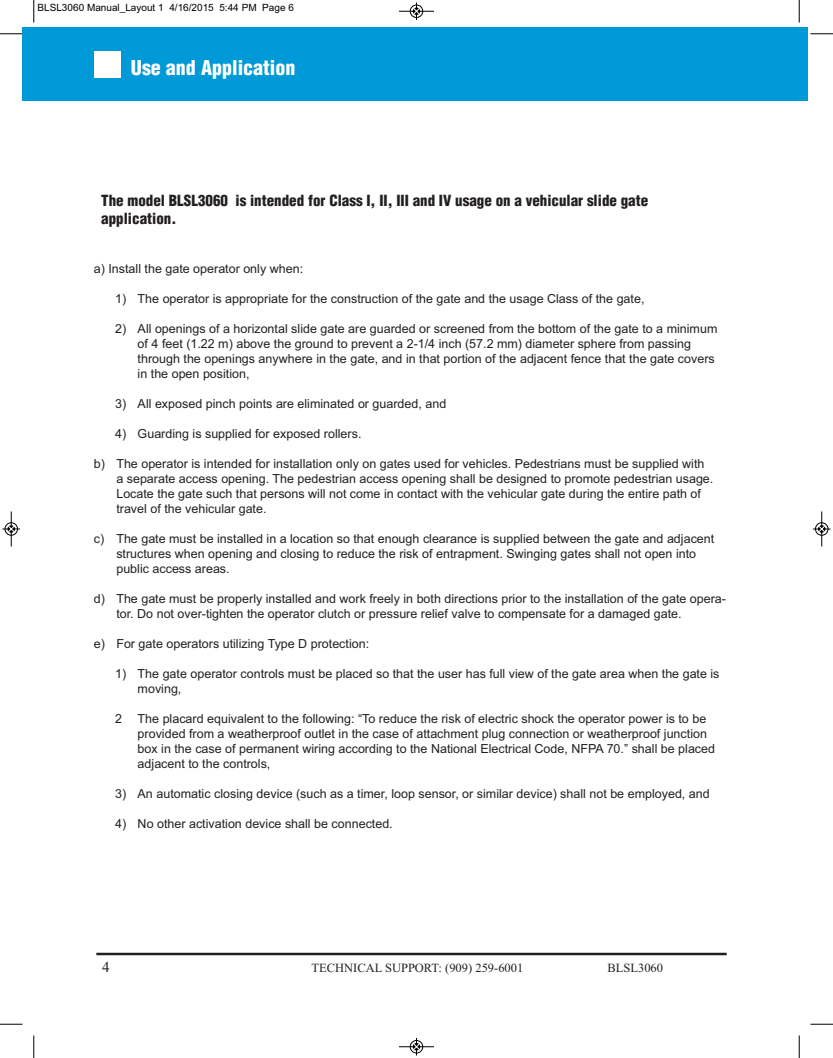
<style>
.page{position:relative;width:833px;height:1058px;background:#fff}
.page>*{position:absolute;margin:0;border:0;box-sizing:border-box;transform-origin:0 0}
.t1{font:900 condensed 20px "Helvetica LT Std";color:#fff}
.t2{font:900 condensed 15px/18px "Helvetica LT Std";color:#231f20}
.t3{font:15px "Times New Roman";color:#231f20}
.t4{font:12.5px/15px "Arial";color:#231f20}
.t5{font:12.5px "Times New Roman";color:#231f20}
.t6{font:10px "Arial";color:#000}
</style>
<div class="page">
<div style="left:22px;top:27px;width:785px;height:74px;background:#0099d8"></div>
<hr style="left:96px;top:952px;width:630px;height:3px;background:#231f20">
<div style="left:94px;top:51px;width:27px;height:26px;background:#fff"></div>
<svg style="left:33px;top:0;width:2px;height:22px"></svg>
<svg style="left:0;top:33px;width:22px;height:2px"></svg>
<svg style="left:798px;top:0;width:2px;height:22px"></svg>
<svg style="left:810px;top:33px;width:22px;height:2px"></svg>
<svg style="left:33px;top:1035px;width:2px;height:23px"></svg>
<svg style="left:0;top:1023px;width:22px;height:2px"></svg>
<svg style="left:798px;top:1035px;width:2px;height:23px"></svg>
<svg style="left:810px;top:1023px;width:22px;height:2px"></svg>
<hr style="left:399px;top:11px;width:35px;height:1px;background:#000">
<div style="left:410px;top:5px;width:13px;height:13px;border:1px solid #000;border-radius:50%"></div>
<svg style="left:413px;top:2px;width:6px;height:18px"></svg>
<hr style="left:399px;top:1046px;width:35px;height:1px;background:#000">
<div style="left:410px;top:1040px;width:13px;height:13px;border:1px solid #000;border-radius:50%"></div>
<svg style="left:413px;top:1038px;width:6px;height:17px"></svg>
<hr style="left:11px;top:511px;width:1px;height:35px;background:#000">
<div style="left:5px;top:522px;width:13px;height:13px;border:1px solid #000;border-radius:50%"></div>
<svg style="left:2px;top:526px;width:18px;height:6px"></svg>
<hr style="left:821px;top:511px;width:1px;height:35px;background:#000">
<div style="left:815px;top:522px;width:13px;height:13px;border:1px solid #000;border-radius:50%"></div>
<svg style="left:813px;top:526px;width:17px;height:6px"></svg>
<p class="t6" style="left:38px;top:2px;width:258px">BLSL3060 Manual_Layout 1 4/16/2015 5:44 PM Page 6</p>
<h1 class="t1" style="left:131px;top:59px;width:166px">Use and Application</h1>
<p class="t2" style="left:101px;top:193px;width:548px">The model BLSL3060 is intended for Class I, II, III and IV usage on a vehicular slide gate application.</p>
<p class="t4" style="left:94px;top:261px;width:211px">a) Install the gate operator only when:</p>
<p class="t4" style="left:115px;top:291px;width:531px">1) The operator is appropriate for the construction of the gate and the usage Class of the gate,</p>
<p class="t4" style="left:138px;top:321px;width:581px;text-indent:-22px">2) All openings of a horizontal slide gate are guarded or screened from the bottom of the gate to a minimum of 4 feet (1.22 m) above the ground to prevent a 2-1/4 inch (57.2 mm) diameter sphere from passing through the openings anywhere in the gate, and in that portion of the adjacent fence that the gate covers in the open position,</p>
<p class="t4" style="left:115px;top:396px;width:332px">3) All exposed pinch points are eliminated or guarded, and</p>
<p class="t4" style="left:115px;top:426px;width:248px">4) Guarding is supplied for exposed rollers.</p>
<p class="t4" style="left:116px;top:456px;width:598px;text-indent:-22px">b) The operator is intended for installation only on gates used for vehicles. Pedestrians must be supplied with a separate access opening. The pedestrian access opening shall be designed to promote pedestrian usage.<br>Locate the gate such that persons will not come in contact with the vehicular gate during the entire path of travel of the vehicular gate.</p>
<p class="t4" style="left:116px;top:531px;width:599px;text-indent:-22px">c) The gate must be installed in a location so that enough clearance is supplied between the gate and adjacent structures when opening and closing to reduce the risk of entrapment. Swinging gates shall not open into public access areas.</p>
<p class="t4" style="left:116px;top:591px;width:611px;text-indent:-22px">d) The gate must be properly installed and work freely in both directions prior to the installation of the gate opera&shy;tor. Do not over-tighten the operator clutch or pressure relief valve to compensate for a damaged gate.</p>
<p class="t4" style="left:94px;top:636px;width:277px">e) For gate operators utilizing Type D protection:</p>
<p class="t4" style="left:138px;top:666px;width:583px;text-indent:-22px">1) The gate operator controls must be placed so that the user has full view of the gate area when the gate is moving,</p>
<p class="t4" style="left:138px;top:711px;width:579px;text-indent:-22px">2 The placard equivalent to the following: “To reduce the risk of electric shock the operator power is to be provided from a weatherproof outlet in the case of attachment plug connection or weatherproof junction box in the case of permanent wiring according to the National Electrical Code, NFPA 70.” shall be placed adjacent to the controls,</p>
<p class="t4" style="left:115px;top:786px;width:596px">3) An automatic closing device (such as a timer, loop sensor, or similar device) shall not be employed, and</p>
<p class="t4" style="left:115px;top:816px;width:279px">4) No other activation device shall be connected.</p>
<p class="t3" style="left:102px;top:958px;width:9px">4</p>
<p class="t5" style="left:311px;top:960px;width:213px">TECHNICAL SUPPORT: (909) 259-6001</p>
<p class="t5" style="left:607px;top:960px;width:57px">BLSL3060</p>
</div>
